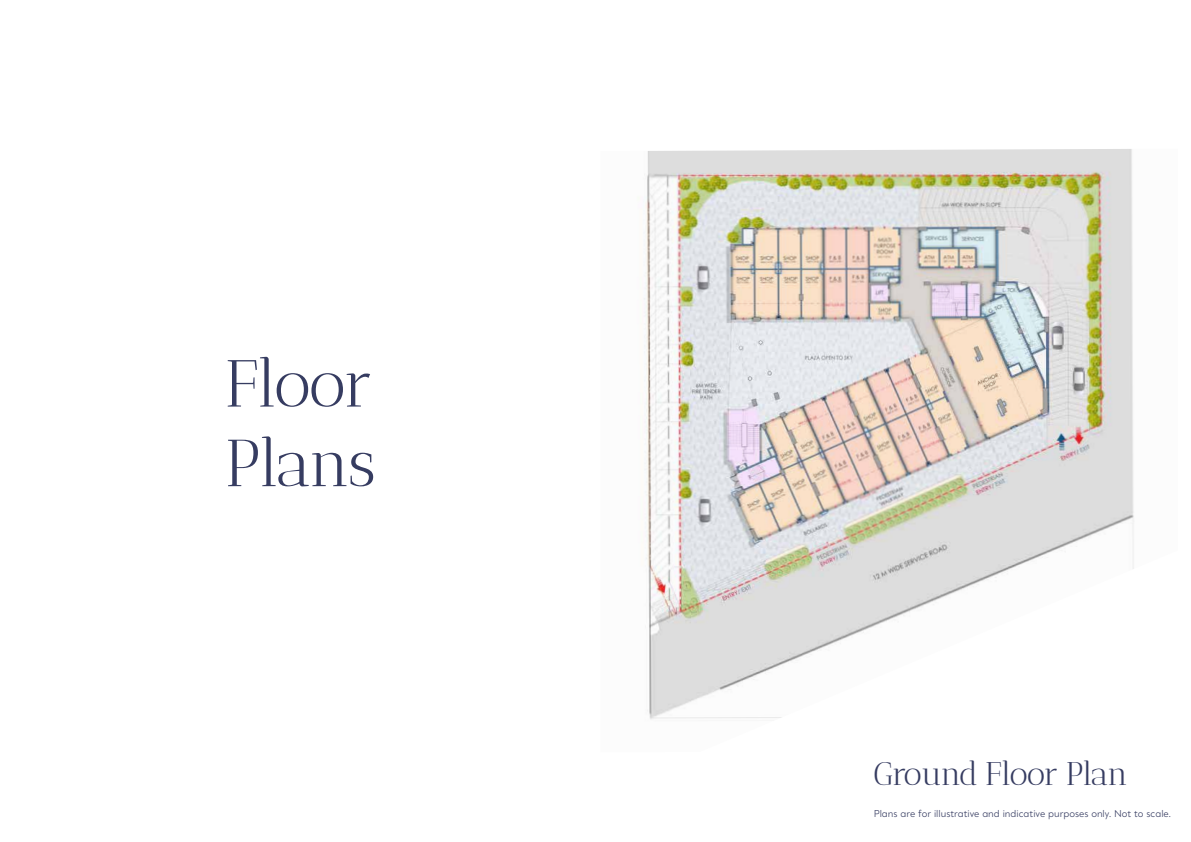
<style>
.page{position:relative;width:1191px;height:842px;background:#fff}
.page>*{position:absolute;margin:0;border:0;box-sizing:border-box;transform-origin:0 0}
.t1{font:66.3px/79.6px "Antic Didone";letter-spacing:-.04em;color:#363c61}
.t2{font:32.8px "Antic Didone";letter-spacing:-.04em;color:#363c61}
.t3{font:300 9.6px "Grava";color:#363c61}
</style>
<div class="page">
<img style="left:644px;top:149px;width:490px;height:571px">
<h1 class="t1" style="left:225px;top:343px;width:153px">Floor<br>Plans</h1>
<h2 class="t2" style="left:873px;top:754px;width:256px">Ground Floor Plan</h2>
<p class="t3" style="left:873px;top:808px;width:298px">Plans are for illustrative and indicative purposes only. Not to scale.</p>
</div>
